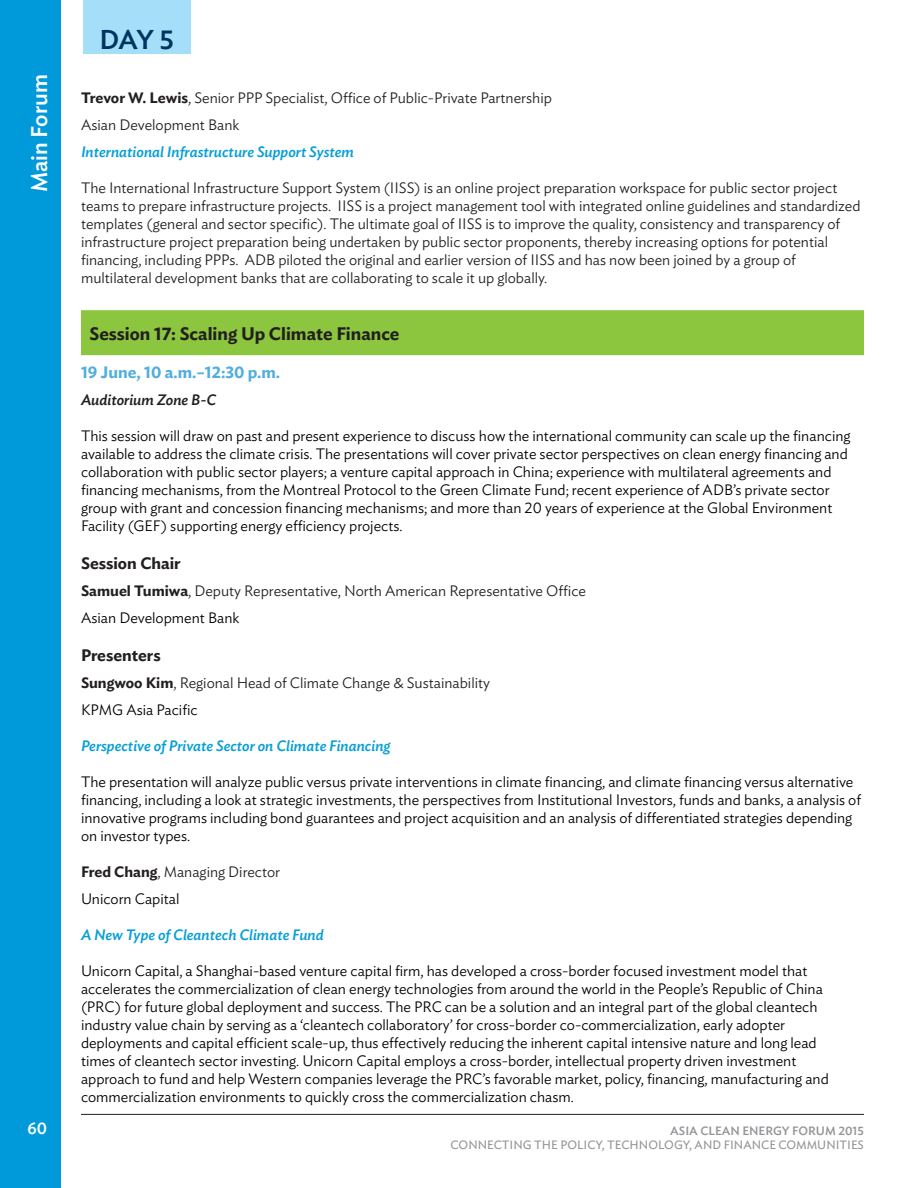
<style>
.page{position:relative;width:918px;height:1188px;background:#fff}
.page>*{position:absolute;margin:0;border:0;box-sizing:border-box;transform-origin:0 0}
.t1{font:500 27px "Ideal Sans";color:#00345e}
.t2{font:500 22.5px "Ideal Sans";color:#fff}
.t3{font:600 18px "Ideal Sans";color:#231f20}
.t4{font:600 16.5px "Ideal Sans";color:#51aede}
.t5{font:600 16.5px "Ideal Sans";color:#231f20}
.t6{font:500 16.5px "Ideal Sans";color:#fff}
.t7{font:300 15px/18px "Ideal Sans";color:#000}
.t8{font:300 15px/18px "Ideal Sans";color:#231f20}
.t9{font:italic 500 15px "Ideal Sans";color:#089fd6}
.t10{font:italic 500 15px "Ideal Sans";color:#231f20}
.t11{font:12px "Ideal Sans";color:#939598}
.t12{font:500 12px "Ideal Sans";color:#939598}
.s1{font-weight:600}
.s2{color:#000}
</style>
<div class="page">
<div style="left:0;top:0;width:61px;height:1188px;background:#009ada"></div>
<hr style="left:81px;top:1114px;width:783px;height:1px;background:#231f20">
<div style="left:81px;top:310px;width:783px;height:45px;background:#8bc63e"></div>
<div style="left:83px;top:0;width:108px;height:54px;background:#a4def8"></div>
<h2 class="t2" style="left:22px;top:192px;width:120px;rotate:-90deg">Main Forum</h2>
<h1 class="t1" style="left:100px;top:19px;width:76px">DAY 5</h1>
<p class="t8" style="left:81px;top:83px;width:472px;line-height:27px"><span class="s1">Trevor W. Lewis</span>, Senior PPP Specialist, Office of Public-Private Partnership<br>Asian Development Bank</p>
<p class="t9" style="left:81px;top:140px;width:274px">International Infrastructure Support System</p>
<p class="t8" style="left:81px;top:177px;width:781px">The International Infrastructure Support System (IISS) is an online project preparation workspace for public sector project teams to prepare infrastructure projects. IISS is a project management tool with integrated online guidelines and standardized templates (general and sector specific). The ultimate goal of IISS is to improve the quality, consistency and transparency of infrastructure project preparation being undertaken by public sector proponents, thereby increasing options for potential financing, including PPPs. ADB piloted the original and earlier version of IISS and has now been joined by a group of multilateral development banks that are collaborating to scale it up globally.</p>
<p class="t3" style="left:90px;top:320px;width:311px">Session 17: Scaling Up Climate Finance</p>
<p class="t4" style="left:81px;top:359px;width:201px">19 June, 10 a.m.–12:30 p.m.</p>
<p class="t10" style="left:81px;top:388px;width:137px">Auditorium Zone B-C</p>
<p class="t7" style="left:81px;top:425px;width:771px">This session will draw on past and present experience to discuss how the international community can scale up the financing available to address the climate crisis. The presentations will cover private sector perspectives on clean energy financing and collaboration with public sector players; a venture capital approach in China; experience with multilateral agreements and financing mechanisms, from the Montreal Protocol to the Green Climate Fund; recent experience of ADB’s private sector group with grant and concession financing mechanisms; and more than 20 years of experience at the Global Environment Facility (GEF) supporting energy efficiency projects.</p>
<p class="t5" style="left:81px;top:550px;width:101px">Session Chair</p>
<p class="t8" style="left:81px;top:576px;width:506px;line-height:27px"><span class="s1">Samuel Tumiwa</span>, Deputy Representative, North American Representative Office<br><span class="s2">Asian Development Bank</span></p>
<p class="t5" style="left:81px;top:642px;width:81px">Presenters</p>
<p class="t8" style="left:81px;top:668px;width:411px;line-height:27px"><span class="s1">Sungwoo Kim</span>, Regional Head of Climate Change &amp; Sustainability<br><span class="s2">KPMG Asia Pacific</span></p>
<p class="t9" style="left:81px;top:734px;width:311px">Perspective of Private Sector on Climate Financing</p>
<p class="t7" style="left:81px;top:771px;width:782px">The presentation will analyze public versus private interventions in climate financing, and climate financing versus alternative financing, including a look at strategic investments, the perspectives from Institutional Investors, funds and banks, a analysis of innovative programs including bond guarantees and project acquisition and an analysis of differentiated strategies depending on investor types.</p>
<p class="t8" style="left:81px;top:857px;width:201px;line-height:27px"><span class="s1">Fred Chang</span>, Managing Director<br><span class="s2">Unicorn Capital</span></p>
<p class="t9" style="left:81px;top:923px;width:244px">A New Type of Cleantech Climate Fund</p>
<p class="t7" style="left:81px;top:960px;width:749px">Unicorn Capital, a Shanghai-based venture capital firm, has developed a cross-border focused investment model that accelerates the commercialization of clean energy technologies from around the world in the People’s Republic of China (PRC) for future global deployment and success. The PRC can be a solution and an integral part of the global cleantech industry value chain by serving as a ‘cleantech collaboratory’ for cross-border co-commercialization, early adopter deployments and capital efficient scale-up, thus effectively reducing the inherent capital intensive nature and long lead times of cleantech sector investing. Unicorn Capital employs a cross-border, intellectual property driven investment approach to fund and help Western companies leverage the PRC’s favorable market, policy, financing, manufacturing and commercialization environments to quickly cross the commercialization chasm.</p>
<p class="t6" style="left:28px;top:1116px;width:21px">60</p>
<p class="t12" style="left:670px;top:1121px;width:195px">ASIA CLEAN ENERGY FORUM 2015</p>
<p class="t11" style="left:451px;top:1136px;width:415px">CONNECTING THE POLICY, TECHNOLOGY, AND FINANCE COMMUNITIES</p>
</div>
